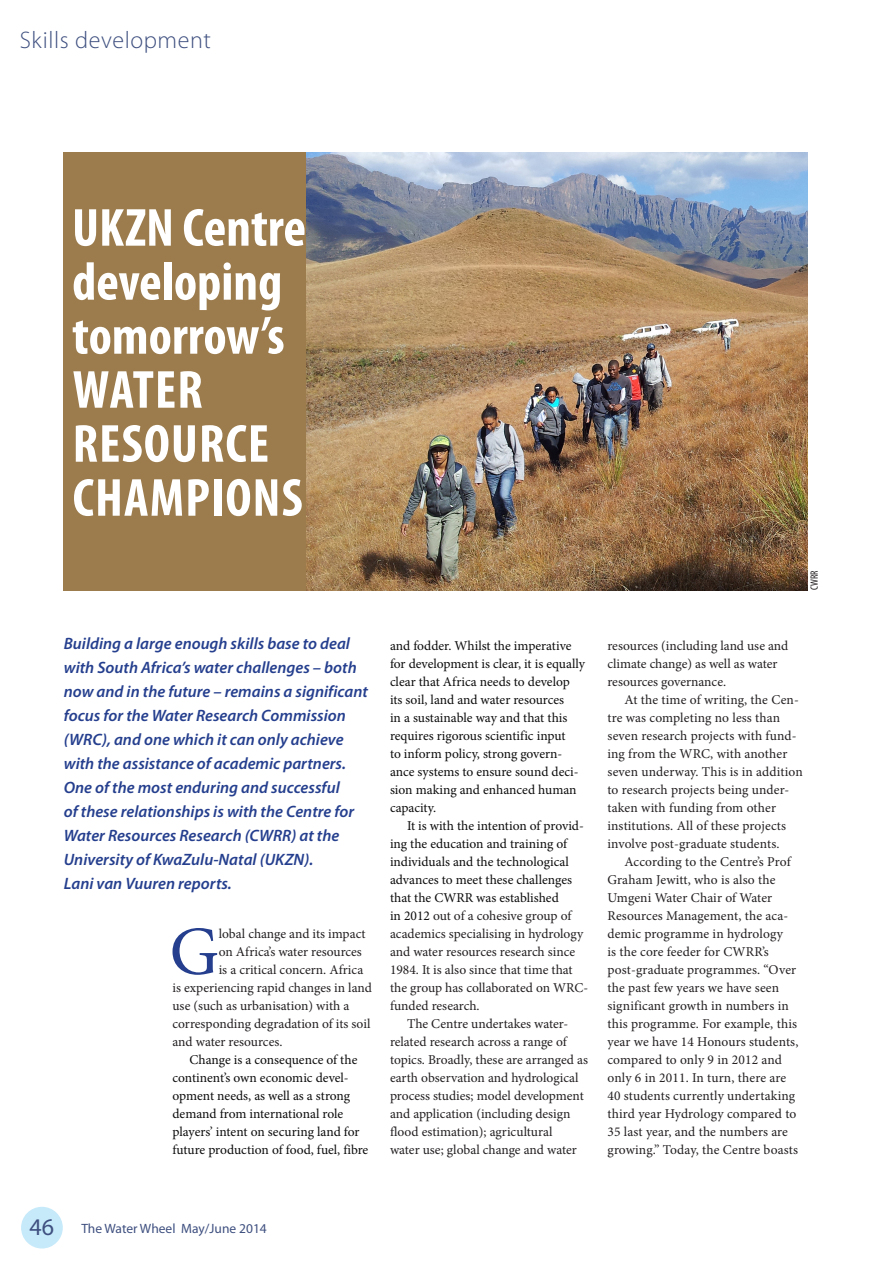
<style>
.page{position:relative;width:893px;height:1263px;background:#fff}
.page>*{position:absolute;margin:0;border:0;box-sizing:border-box;transform-origin:0 0}
.drop_cap_1{font:68.85px "Minion Pro";color:#253f8e}
.Headline{font:700 condensed 54px/54px "Myriad Pro";color:#fff}
.t1{font:300 24px "Myriad Pro";letter-spacing:.025em;color:#3f5080}
.Highlight{font:italic 600 16.5px/24px "Myriad Pro";color:#253f8e}
.Body_text{font:13.5px/18px "Minion Pro";color:#231f20}
.Body_text-2{font:13.5px/18px "Minion Pro";letter-spacing:-.005em;color:#0c0c0c}
.drop_cap_1-2{font:13.5px "Minion Pro";color:#231f20}
.top_bar{font:13.5px "Myriad Pro";color:#3f5080}
.Photo_credit{font:condensed 10.65px "Myriad Pro";color:#231f20}
.s1{color:#0c0c0c}
.s2{font-size:24px}
</style>
<div class="page">
<div style="left:21px;top:1207px;width:42px;height:41px;background:#c6eafa;border-radius:50%"></div>
<div style="left:64px;top:152px;width:744px;height:438px;background:#9c7c4d"></div>
<img style="left:306px;top:152px;width:502px;height:438px">
<h3 class="t1" style="left:20px;top:26px;width:193px">Skills development</h3>
<p class="Headline" style="left:72px;top:200px;width:235px">UKZN Centre developing tomorrow’s<br>WATER<br>RESOURCE<br>CHAMPIONS</p>
<p class="Highlight" style="left:64px;top:631px;width:306px">Building a large enough skills base to deal with South Africa’s water challenges – both now and in the future – remains a significant focus for the Water Research Commission (WRC), and one which it can only achieve with the assistance of academic partners.<br>One of the most enduring and successful<br>of these relationships is with the Centre for Water Resources Research (CWRR) at the University of KwaZulu-Natal (UKZN).<br>Lani van Vuuren reports.</p>
<p class="drop_cap_1" style="left:169px;top:906px;width:51px">G</p>
<p class="drop_cap_1-2" style="left:219px;top:924px;width:148px">lobal change and its impact</p>
<p class="drop_cap_1-2" style="left:219px;top:942px;width:145px">on Africa’s water resources</p>
<p class="drop_cap_1-2" style="left:219px;top:960px;width:146px">is a critical concern. Africa</p>
<p class="drop_cap_1-2" style="left:173px;top:978px;width:201px">is experiencing rapid changes in land</p>
<p class="drop_cap_1-2" style="left:173px;top:996px;width:178px">use (such as urbanisation) with a</p>
<p class="drop_cap_1-2" style="left:173px;top:1014px;width:199px">corresponding degradation of its soil</p>
<p class="drop_cap_1-2" style="left:173px;top:1032px;width:111px">and water resources.</p>
<p class="Body_text-2" style="left:173px;top:1050px;width:197px;text-indent:17px">Change is a consequence of the continent’s own economic devel&shy;opment needs, as well as a strong demand from international role players’ intent on securing land for future production of food, fuel, fibre</p>
<p class="Body_text-2" style="left:390px;top:636px;width:197px">and fodder. Whilst the imperative for development is clear, it is equally clear that Africa needs to develop its soil, land and water resources<br>in a sustainable way and that this requires rigorous scientific input<br>to inform policy, strong govern&shy;ance systems to ensure sound deci&shy;sion making and enhanced human capacity.</p>
<p class="Body_text" style="left:390px;top:816px;width:200px;text-indent:17px"><span class="s1">It is with the intention of provid&shy;ing the education and training of individuals and the technological advances to meet these challenges that the CWRR was established<br>in 2012</span> out of a cohesive group of academics specialising in hydrology and water resources research since<br>1984. It is also since that time that the group has collaborated on WRC&shy;funded research.</p>
<p class="Body_text" style="left:390px;top:1014px;width:199px;text-indent:17px">The Centre undertakes water&shy;related research across a range of topics. Broadly, these are arranged as earth observation and hydrological process studies; model development and application (including design flood estimation); agricultural<br>water use; global change and water</p>
<p class="Photo_credit" style="left:808px;top:590px;width:21px;rotate:-90deg">CWRR</p>
<p class="Body_text" style="left:607px;top:636px;width:182px">resources (including land use and climate change) as well as water resources governance.</p>
<p class="Body_text" style="left:607px;top:690px;width:197px;text-indent:17px">At the time of writing, the Cen&shy;tre was completing no less than seven research projects with fund&shy;ing from the WRC, with another seven underway. This is in addition to research projects being under&shy;taken with funding from other institutions. All of these projects involve post-graduate students.</p>
<p class="Body_text" style="left:607px;top:852px;width:192px;text-indent:17px">According to the Centre’s Prof<br>Graham Jewitt, who is also the<br>Umgeni Water Chair of Water<br>Resources Management, the aca&shy;demic programme in hydrology<br>is the core feeder for CWRR’s post-graduate programmes. “Over the past few years we have seen significant growth in numbers in this programme. For example, this year we have 14 Honours students, compared to only 9 in 2012 and only 6 in 2011. In turn, there are<br>40 students currently undertaking third year Hydrology compared to<br>35 last year, and the numbers are growing.” Today, the Centre boasts</p>
<p class="top_bar" style="left:30px;top:1220px;width:239px"><span class="s2">46</span> The Water Wheel May/June 2014</p>
</div>
